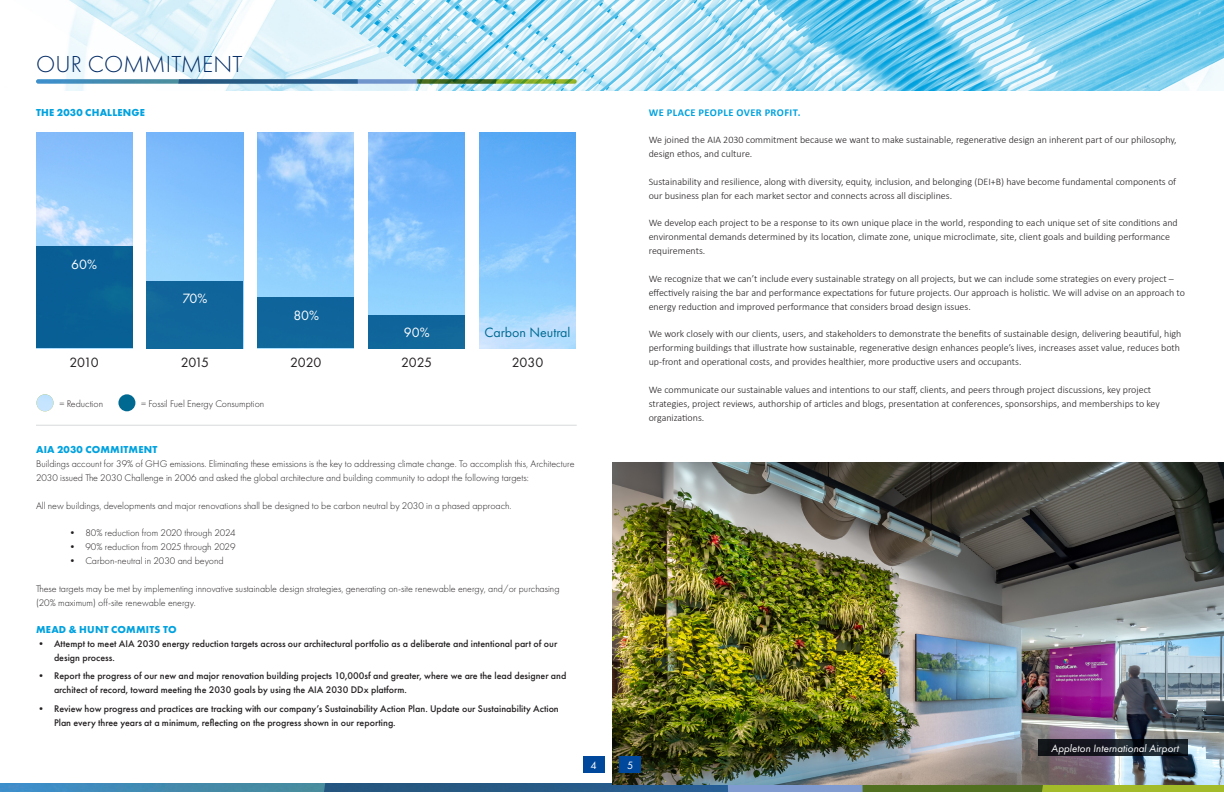
<style>
.page{position:relative;width:1224px;height:792px;background:#fff}
.page>*{position:absolute;margin:0;border:0;box-sizing:border-box;transform-origin:0 0}
.Body_text{font:300 24px "Futura PT";color:#002a64}
.t1{font:14px "Futura PT";letter-spacing:-.025em;color:#231f20}
.t2{font:14px "Futura PT";color:#006991}
.t3{font:14px "Futura PT";color:#fff}
.t4{font:italic 11px "Futura PT";color:#fff}
.t5{font:11px "Futura PT";color:#fff}
.t6{font:700 10.5px "Futura PT";letter-spacing:.02em;color:#00a2df}
.t7{font:700 10.5px "Calibri";letter-spacing:.035em;color:#00a2df}
.Body_text-2{font:300 10px/14px "Calibri";color:#231f20}
.Body_text-3{font:300 10px/14px "Futura PT";color:#231f20}
.t8{font:500 10px/14px "Futura PT";color:#231f20}
</style>
<div class="page">
<img style="left:0;top:783px;width:160px;height:9px">
<svg style="left:160px;top:783px;width:1064px;height:9px;background:#4f7c76"></svg>
<img style="left:612px;top:463px;width:612px;height:322px">
<img style="left:65px;top:0;width:1159px;height:90px">
<img style="left:36px;top:79px;width:70px;height:5px">
<svg style="left:106px;top:79px;width:471px;height:5px;background:#53837f"></svg>
<img style="left:36px;top:132px;width:96px;height:114px">
<img style="left:258px;top:132px;width:96px;height:165px">
<img style="left:369px;top:132px;width:96px;height:183px">
<div style="left:36px;top:246px;width:96px;height:102px;background:#085f95"></div>
<div style="left:147px;top:281px;width:96px;height:67px;background:#10669b"></div>
<div style="left:258px;top:297px;width:96px;height:51px;background:#10669b"></div>
<div style="left:369px;top:315px;width:96px;height:33px;background:#10669b"></div>
<img style="left:479px;top:132px;width:97px;height:216px">
<img style="left:36px;top:394px;width:18px;height:17px;border-radius:8px">
<div style="left:118px;top:394px;width:17px;height:17px;background:#006991;border-radius:50%"></div>
<hr style="left:36px;top:425px;width:541px;height:1px;background:#d6d9da">
<svg style="left:1038px;top:739px;width:150px;height:17px;background:#151a21"></svg>
<div style="left:583px;top:756px;width:21px;height:18px;background:#00489c"></div>
<div style="left:620px;top:756px;width:21px;height:18px;background:#00489c"></div>
<p class="Body_text" style="left:36px;top:50px;width:208px">OUR COMMITMENT</p>
<p class="t6" style="left:36px;top:106px;width:111px">THE 2030 CHALLENGE</p>
<p class="t3" style="left:71px;top:256px;width:27px">60%</p>
<p class="t1" style="left:70px;top:355px;width:31px">2010</p>
<p class="t3" style="left:182px;top:290px;width:27px">70%</p>
<p class="t3" style="left:293px;top:307px;width:27px">80%</p>
<p class="t3" style="left:404px;top:324px;width:27px">90%</p>
<p class="t2" style="left:484px;top:324px;width:88px">Carbon Neutral</p>
<p class="t1" style="left:181px;top:355px;width:30px">2015</p>
<p class="t1" style="left:290px;top:355px;width:33px">2020</p>
<p class="t1" style="left:401px;top:355px;width:32px">2025</p>
<p class="t1" style="left:512px;top:355px;width:33px">2030</p>
<p class="Body_text-3" style="left:59px;top:397px;width:45px">= Reduction</p>
<p class="Body_text-3" style="left:141px;top:397px;width:125px">= Fossil Fuel Energy Consumption</p>
<p class="t6" style="left:36px;top:443px;width:123px">AIA 2030 COMMITMENT</p>
<p class="Body_text-3" style="left:36px;top:457px;width:540px">Buildings account for 39% of GHG emissions. Eliminating these emissions is the key to addressing climate change. To accomplish this, Architecture<br>2030 issued The 2030 Challenge in 2006 and asked the global architecture and building community to adopt the following targets:</p>
<p class="Body_text-3" style="left:36px;top:499px;width:477px">All new buildings, developments and major renovations shall be designed to be carbon neutral by 2030 in a phased approach.</p>
<p class="Body_text-3" style="left:68px;top:526px;width:170px">• 80% reduction from 2020 through 2024</p>
<p class="Body_text-3" style="left:68px;top:540px;width:170px">• 90% reduction from 2025 through 2029</p>
<p class="Body_text-3" style="left:68px;top:554px;width:158px">• Carbon-neutral in 2030 and beyond</p>
<p class="Body_text-3" style="left:36px;top:582px;width:525px">These targets may be met by implementing innovative sustainable design strategies, generating on-site renewable energy, and/or purchasing (20% maximum) off-site renewable energy.</p>
<p class="t6" style="left:36px;top:622px;width:142px">MEAD &amp; HUNT COMMITS TO</p>
<p class="t8" style="left:54px;top:636px;width:505px;text-indent:-18px">• Attempt to meet AIA 2030 energy reduction targets across our architectural portfolio as a deliberate and intentional part of our design process.</p>
<p class="t8" style="left:54px;top:669px;width:514px;text-indent:-18px">• Report the progress of our new and major renovation building projects 10,000sf and greater, where we are the lead designer and architect of record, toward meeting the 2030 goals by using the AIA 2030 DDx platform.</p>
<p class="t8" style="left:54px;top:701px;width:506px;text-indent:-18px">• Review how progress and practices are tracking with our company’s Sustainability Action Plan. Update our Sustainability Action<br>Plan every three years at a minimum, reflecting on the progress shown in our reporting.</p>
<p class="t7" style="left:649px;top:105px;width:153px">WE PLACE PEOPLE OVER PROFIT.</p>
<p class="Body_text-2" style="left:649px;top:133px;width:529px">We joined the AIA 2030 commitment because we want to make sustainable, regenerative design an inherent part of our philosophy, design ethos, and culture.</p>
<p class="Body_text-2" style="left:649px;top:175px;width:529px">Sustainability and resilience, along with diversity, equity, inclusion, and belonging (DEI+B) have become fundamental components of our business plan for each market sector and connects across all disciplines.</p>
<p class="Body_text-2" style="left:649px;top:216px;width:531px">We develop each project to be a response to its own unique place in the world, responding to each unique set of site conditions and environmental demands determined by its location, climate zone, unique microclimate, site, client goals and building performance requirements.</p>
<p class="Body_text-2" style="left:649px;top:272px;width:538px">We recognize that we can’t include every sustainable strategy on all projects, but we can include some strategies on every project – effectively raising the bar and performance expectations for future projects. Our approach is holistic. We will advise on an approach to energy reduction and improved performance that considers broad design issues.</p>
<p class="Body_text-2" style="left:649px;top:327px;width:534px">We work closely with our clients, users, and stakeholders to demonstrate the benefits of sustainable design, delivering beautiful, high performing buildings that illustrate how sustainable, regenerative design enhances people’s lives, increases asset value, reduces both up-front and operational costs, and provides healthier, more productive users and occupants.</p>
<p class="Body_text-2" style="left:649px;top:383px;width:513px">We communicate our sustainable values and intentions to our staff, clients, and peers through project discussions, key project strategies, project reviews, authorship of articles and blogs, presentation at conferences, sponsorships, and memberships to key organizations.</p>
<p class="t5" style="left:591px;top:759px;width:8px">4</p>
<p class="t5" style="left:627px;top:759px;width:8px">5</p>
<p class="t4" style="left:1051px;top:742px;width:129px">Appleton International Airport</p>
</div>
